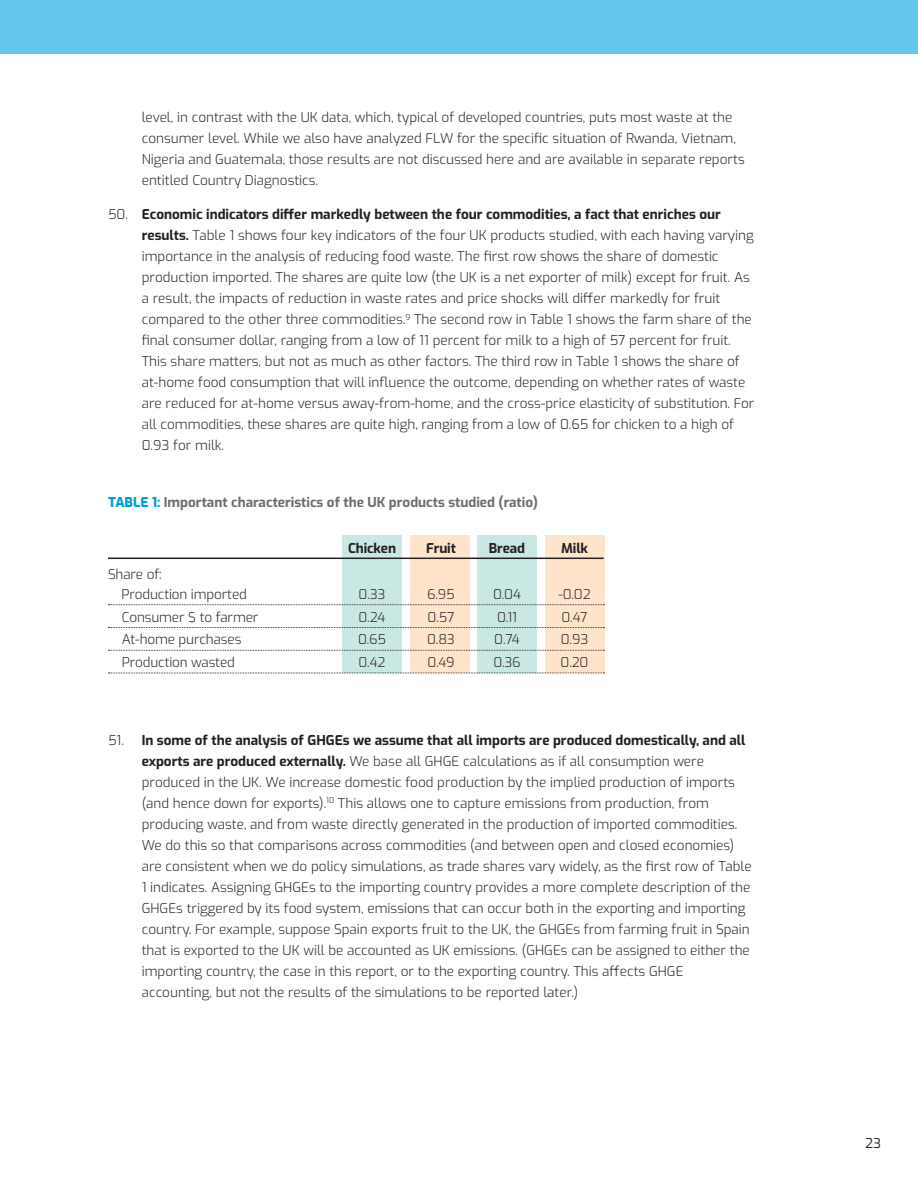
<style>
.page{position:relative;width:918px;height:1188px;background:#fff}
.page>*{position:absolute;margin:0;border:0;box-sizing:border-box;transform-origin:0 0}
.Box_indent{font:300 13.5px/21px "Exo";color:#231f20}
.Figure_title{font:700 13.5px "Exo";color:#6c6d70}
.Box_indent-2{font:700 13.5px "Exo";letter-spacing:-.01em;color:#231f20}
.t1{font:13.5px "Exo";color:#231f20}
.s1{font-weight:700}
.s2{font-weight:800;color:#009ed9}
</style>
<div class="page">
<div style="left:0;top:0;width:918px;height:54px;background:#66c5ea"></div>
<div style="left:342px;top:536px;width:60px;height:137px;background:#c9e8e4"></div>
<div style="left:410px;top:536px;width:59px;height:137px;background:#fee4cb"></div>
<div style="left:477px;top:536px;width:60px;height:137px;background:#c9e8e4"></div>
<div style="left:545px;top:536px;width:59px;height:137px;background:#fee4cb"></div>
<hr style="left:108px;top:558px;width:496px;height:1px;background:#231f20">
<svg style="left:108px;top:604px;width:496px;height:1px"></svg>
<svg style="left:108px;top:627px;width:496px;height:1px"></svg>
<svg style="left:108px;top:650px;width:496px;height:1px"></svg>
<svg style="left:108px;top:673px;width:496px;height:1px"></svg>
<p class="Box_indent" style="left:142px;top:106px;width:605px">level, in contrast with the UK data, which, typical of developed countries, puts most waste at the consumer level. While we also have analyzed FLW for the specific situation of Rwanda, Vietnam, Nigeria and Guatemala, those results are not discussed here and are available in separate reports entitled Country Diagnostics.</p>
<p class="Box_indent" style="left:142px;top:203px;width:614px;text-indent:-34px">50. <span class="s1">Economic indicators differ markedly between the four commodities, a fact that enriches our results.</span> Table 1 shows four key indicators of the four UK products studied, with each having varying importance in the analysis of reducing food waste. The first row shows the share of domestic production imported. The shares are quite low (the UK is a net exporter of milk) except for fruit. As a result, the impacts of reduction in waste rates and price shocks will differ markedly for fruit compared to the other three commodities.<sup>9</sup> The second row in Table 1 shows the farm share of the final consumer dollar, ranging from a low of 11 percent for milk to a high of 57 percent for fruit.<br>This share matters, but not as much as other factors. The third row in Table 1 shows the share of at-home food consumption that will influence the outcome, depending on whether rates of waste are reduced for at-home versus away-from-home, and the cross-price elasticity of substitution. For all commodities, these shares are quite high, ranging from a low of 0.65 for chicken to a high of 0.93 for milk.</p>
<p class="Figure_title" style="left:108px;top:492px;width:431px"><span class="s2">TABLE 1:</span> Important characteristics of the UK products studied (ratio)</p>
<p class="Box_indent-2" style="left:348px;top:539px;width:50px">Chicken</p>
<p class="Box_indent-2" style="left:426px;top:539px;width:31px">Fruit</p>
<p class="Box_indent-2" style="left:489px;top:539px;width:38px">Bread</p>
<p class="Box_indent-2" style="left:561px;top:539px;width:28px">Milk</p>
<p class="Box_indent" style="left:108px;top:563px;width:55px">Share of:</p>
<p class="Box_indent" style="left:122px;top:583px;width:127px">Production imported</p>
<p class="Box_indent" style="left:359px;top:583px;width:28px">0.33</p>
<p class="Box_indent" style="left:427px;top:583px;width:29px">6.95</p>
<p class="Box_indent" style="left:493px;top:583px;width:29px">0.04</p>
<p class="Box_indent" style="left:558px;top:583px;width:34px">-0.02</p>
<p class="Box_indent" style="left:122px;top:606px;width:138px">Consumer $ to farmer</p>
<p class="Box_indent" style="left:359px;top:606px;width:28px">0.24</p>
<p class="Box_indent" style="left:428px;top:606px;width:28px">0.57</p>
<p class="Box_indent" style="left:497px;top:606px;width:21px">0.11</p>
<p class="Box_indent" style="left:562px;top:606px;width:27px">0.47</p>
<p class="Box_indent" style="left:122px;top:628px;width:121px">At-home purchases</p>
<p class="Box_indent" style="left:358px;top:628px;width:30px">0.65</p>
<p class="Box_indent" style="left:427px;top:628px;width:29px">0.83</p>
<p class="Box_indent" style="left:494px;top:628px;width:27px">0.74</p>
<p class="Box_indent" style="left:561px;top:628px;width:29px">0.93</p>
<p class="Box_indent" style="left:122px;top:651px;width:115px">Production wasted</p>
<p class="Box_indent" style="left:359px;top:651px;width:28px">0.42</p>
<p class="Box_indent" style="left:427px;top:651px;width:29px">0.49</p>
<p class="Box_indent" style="left:493px;top:651px;width:29px">0.36</p>
<p class="Box_indent" style="left:561px;top:651px;width:29px">0.20</p>
<p class="Box_indent" style="left:142px;top:729px;width:612px;text-indent:-34px">51. <span class="s1">In some of the analysis of GHGEs we assume that all imports are produced domestically, and all exports are produced externally.</span> We base all GHGE calculations as if all consumption were produced in the UK. We increase domestic food production by the implied production of imports (and hence down for exports).<sup>10</sup> This allows one to capture emissions from production, from producing waste, and from waste directly generated in the production of imported commodities.<br>We do this so that comparisons across commodities (and between open and closed economies) are consistent when we do policy simulations, as trade shares vary widely, as the first row of Table 1 indicates. Assigning GHGEs to the importing country provides a more complete description of the GHGEs triggered by its food system, emissions that can occur both in the exporting and importing country. For example, suppose Spain exports fruit to the UK, the GHGEs from farming fruit in Spain that is exported to the UK will be accounted as UK emissions. (GHGEs can be assigned to either the importing country, the case in this report, or to the exporting country. This affects GHGE accounting, but not the results of the simulations to be reported later.)</p>
<p class="t1" style="left:865px;top:1133px;width:17px">23</p>
</div>
